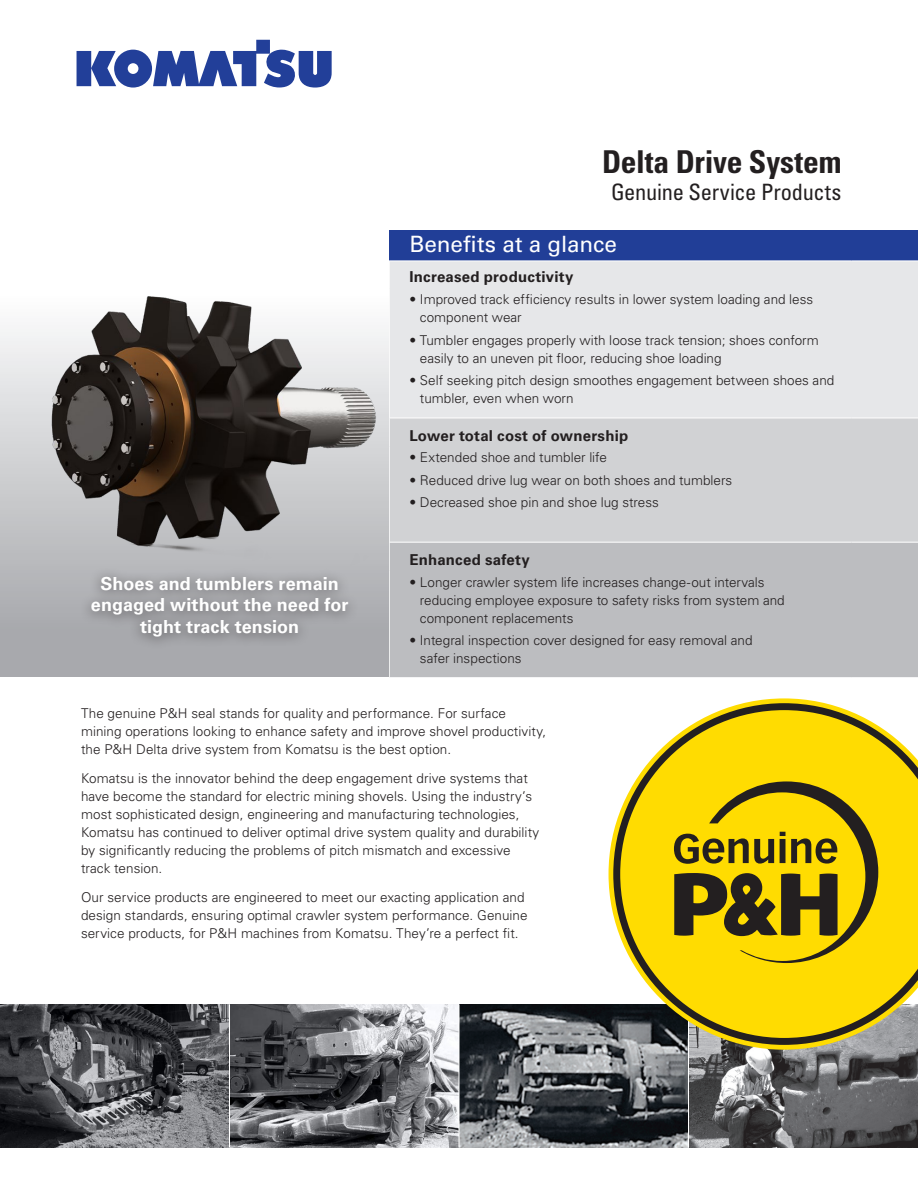
<style>
.page{position:relative;width:918px;height:1188px;background:#fff}
.page>*{position:absolute;margin:0;border:0;box-sizing:border-box;transform-origin:0 0}
.Case_Study_Name{font:700 condensed 31.5px "Univers LT Std";letter-spacing:-.01em;color:#231f20}
.document_type{font:condensed 22.5px "Univers LT Std";letter-spacing:-.01em;color:#231f20}
.Subhead_with_Colon{font:22.5px "Univers LT Std";color:#fff}
.callout{font:700 18px/21.6px "Univers LT Std";letter-spacing:.005em;color:#fff;text-align:center}
.Subhead_with_Colon-2{font:700 15px "Univers LT Std";letter-spacing:.015em;color:#231f20}
.body{font:300 13.5px/18px "Univers LT Std";color:#231f20}
</style>
<div class="page">
<svg style="left:77px;top:40px;width:255px;height:48px"></svg>
<div style="left:389px;top:231px;width:529px;height:30px;background:#213e97"></div>
<div style="left:390px;top:262px;width:528px;height:156px;background:#e6e7e9"></div>
<div style="left:390px;top:419px;width:528px;height:123px;background:#d1d2d4"></div>
<div style="left:390px;top:543px;width:528px;height:134px;background:#bcbdc0"></div>
<svg style="left:389px;top:418px;width:1px;height:29px"></svg>
<svg style="left:389px;top:543px;width:1px;height:28px"></svg>
<div style="left:0;top:231px;width:389px;height:445px;background:linear-gradient(to bottom,#fff,#9fa1a5)"></div>
<div style="left:80px;top:567px;width:279px;height:83px;background:#231f20;opacity:.6"></div>
<img style="left:0;top:278px;width:386px;height:297px">
<img style="left:0;top:1004px;width:918px;height:144px">
<hr style="left:229px;top:1004px;width:1px;height:144px;background:#fff">
<hr style="left:459px;top:1004px;width:1px;height:144px;background:#fff">
<hr style="left:688px;top:1004px;width:1px;height:144px;background:#fff">
<svg style="left:609px;top:698px;width:309px;height:352px"></svg>
<svg style="left:620px;top:710px;width:298px;height:328px;background:#dec31c"></svg>
<svg style="left:674px;top:873px;width:164px;height:63px;background:#6e5f15"></svg>
<p class="Case_Study_Name" style="left:602px;top:142px;width:241px">Delta Drive System</p>
<p class="document_type" style="left:611px;top:178px;width:232px">Genuine Service Products</p>
<p class="callout" style="left:91px;top:573px;width:259px">Shoes and tumblers remain engaged without the need for tight track tension</p>
<p class="Subhead_with_Colon" style="left:409px;top:231px;width:209px">Benefits at a glance</p>
<p class="Subhead_with_Colon-2" style="left:409px;top:268px;width:166px">Increased productivity</p>
<p class="body" style="left:420px;top:290px;width:395px;text-indent:-10px">• Improved track efficiency results in lower system loading and less component wear</p>
<p class="body" style="left:420px;top:331px;width:400px;text-indent:-10px">• Tumbler engages properly with loose track tension; shoes conform easily to an uneven pit floor, reducing shoe loading</p>
<p class="body" style="left:420px;top:371px;width:416px;text-indent:-10px">• Self seeking pitch design smoothes engagement between shoes and tumbler, even when worn</p>
<p class="Subhead_with_Colon-2" style="left:409px;top:426px;width:220px">Lower total cost of ownership</p>
<p class="body" style="left:409px;top:449px;width:199px">• Extended shoe and tumbler life</p>
<p class="body" style="left:409px;top:471px;width:324px">• Reduced drive lug wear on both shoes and tumblers</p>
<p class="body" style="left:409px;top:494px;width:251px">• Decreased shoe pin and shoe lug stress</p>
<p class="Subhead_with_Colon-2" style="left:409px;top:551px;width:122px">Enhanced safety</p>
<p class="body" style="left:420px;top:573px;width:366px;text-indent:-10px">• Longer crawler system life increases change-out intervals reducing employee exposure to safety risks from system and component replacements</p>
<p class="body" style="left:420px;top:631px;width:334px;text-indent:-10px">• Integral inspection cover designed for easy removal and safer inspections</p>
<p class="body" style="left:81px;top:704px;width:467px">The genuine P&amp;H seal stands for quality and performance. For surface mining operations looking to enhance safety and improve shovel productivity, the P&amp;H Delta drive system from Komatsu is the best option.</p>
<p class="body" style="left:81px;top:769px;width:460px">Komatsu is the innovator behind the deep engagement drive systems that have become the standard for electric mining shovels. Using the industry’s most sophisticated design, engineering and manufacturing technologies, Komatsu has continued to deliver optimal drive system quality and durability by significantly reducing the problems of pitch mismatch and excessive track tension.</p>
<p class="body" style="left:81px;top:889px;width:448px">Our service products are engineered to meet our exacting application and design standards, ensuring optimal crawler system performance. Genuine service products, for P&amp;H machines from Komatsu. They’re a perfect fit.</p>
</div>
